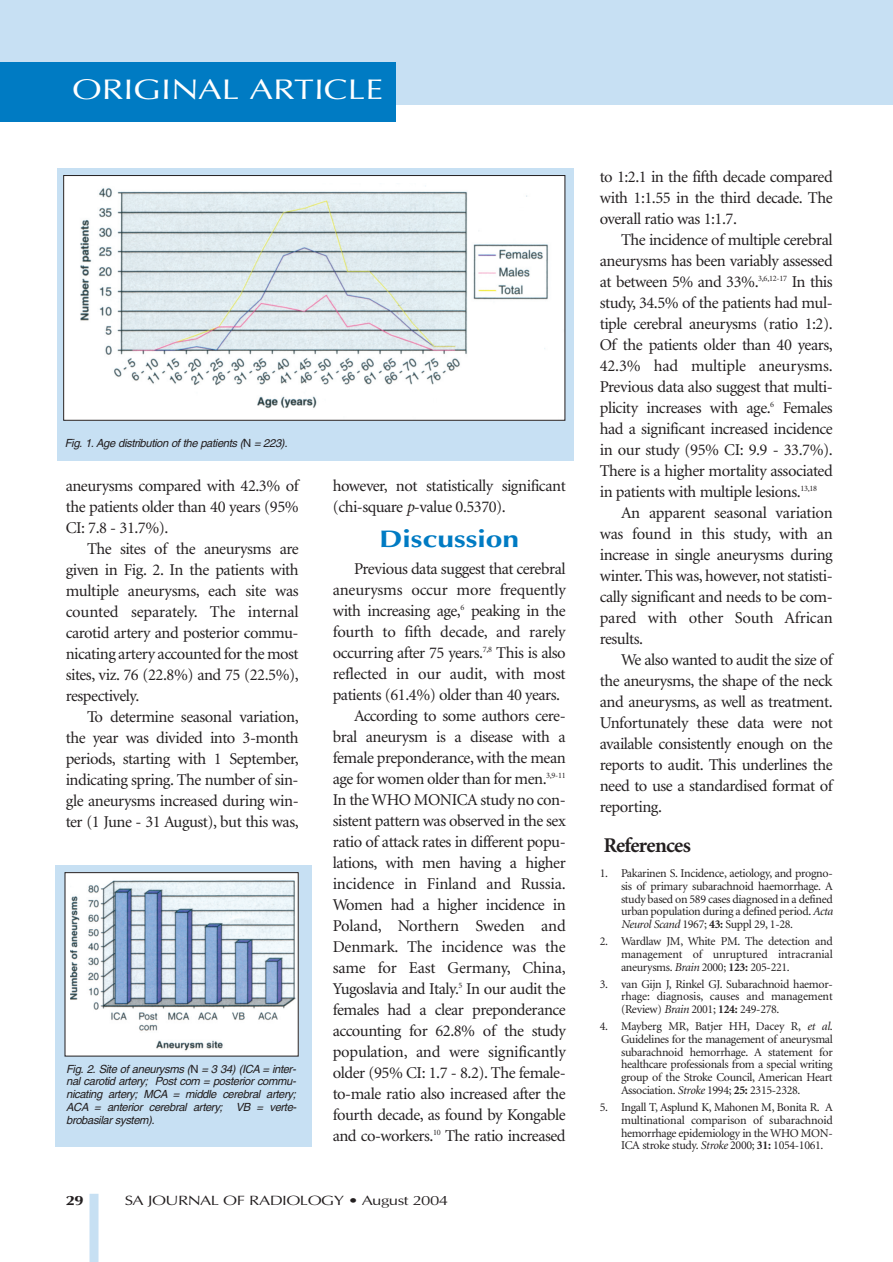
<style>
.page{position:relative;width:893px;height:1262px;background:#fff}
.page>*{position:absolute;margin:0;border:0;box-sizing:border-box;transform-origin:0 0}
.t1{font:28.5px "Optima";color:#fff;scale:1.25 1}
.t2{font:700 24px "Optima";color:#007bc3;scale:1.25 1}
.t3{font:700 21px "Minion";letter-spacing:-.035em;color:#231f20}
.t4{font:16.5px/21px "Minion";letter-spacing:-.03em;color:#231f20;text-align:justify}
.t5{font:16.5px "Minion";letter-spacing:-.01em;color:#231f20}
.t6{font:13.5px "Optima";letter-spacing:-.035em;color:#231f20;scale:1.25 1}
.t7{font:700 13.5px "Optima";color:#231f20;scale:1.25 1}
.t8{font:12px/12.8px "Minion";letter-spacing:-.03em;color:#231f20;text-align:justify}
.t9{font:italic 11.25px/12.8px "Helvetica";letter-spacing:-.035em;color:#231f20;text-align:justify}
.s1{font-style:normal}
.s2{font-style:italic}
.s3{font-weight:700}
</style>
<div class="page">
<div style="left:0;top:0;width:892px;height:105px;background:#c7e0f3"></div>
<div style="left:0;top:62px;width:396px;height:60px;background:#007bc3"></div>
<div style="left:89px;top:1193px;width:9px;height:69px;background:#c7e0f3"></div>
<div style="left:57px;top:169px;width:516px;height:292px;background:#c7e0f3"></div>
<div style="left:64px;top:175px;width:501px;height:245px;background:#fff"></div>
<img style="left:80px;top:185px;width:468px;height:223px">
<div style="left:63px;top:175px;width:502px;height:245px;border:1px solid #231f20"></div>
<div style="left:55px;top:865px;width:257px;height:282px;background:#c7e0f3"></div>
<div style="left:65px;top:872px;width:233px;height:184px;background:#fff"></div>
<img style="left:70px;top:880px;width:226px;height:171px">
<h1 class="t1" style="left:72px;top:77px;width:250px">ORIGINAL ARTICLE</h1>
<p class="t9" style="left:65px;top:437px;width:224px">Fig. 1. Age distribution of the patients (<span class="s1">N</span> = 223).</p>
<p class="t4" style="left:66px;top:476px;width:234px">aneurysms compared with 42.3% of the patients older than 40 years (95% CI: 7.8 - 31.7%).</p>
<p class="t4" style="left:66px;top:539px;width:234px;text-indent:21px">The sites of the aneurysms are given in Fig. 2. In the patients with multiple aneurysms, each site was counted separately. The internal carotid artery and posterior commu&shy;nicating artery accounted for the most sites, viz. 76 (22.8%) and 75 (22.5%), respectively.</p>
<p class="t4" style="left:66px;top:707px;width:234px;text-indent:21px">To determine seasonal variation, the year was divided into 3-month periods, starting with 1 September, indicating spring. The number of sin&shy;gle aneurysms increased during win&shy;ter (1 June - 31 August), but this was,</p>
<p class="t9" style="left:66px;top:1063px;width:231px">Fig. 2. Site of aneurysms (<span class="s1">N</span> = 3 34) (ICA = inter&shy;nal carotid artery; Post com = posterior commu&shy;nicating artery; MCA = middle cerebral artery; ACA = anterior cerebral artery; VB = verte&shy;brobasilar system).</p>
<p class="t4" style="left:333px;top:476px;width:234px">however, not statistically significant (chi-square <span class="s2">p</span>-value 0.5370).</p>
<h2 class="t2" style="left:379px;top:528px;width:114px">Discussion</h2>
<p class="t4" style="left:354px;top:559px;width:213px">Previous data suggest that cerebral</p>
<p class="t5" style="left:333px;top:583px;width:234px">aneurysms occur more frequently</p>
<p class="t4" style="left:333px;top:601px;width:234px">with increasing age,<sup>6</sup> peaking in the</p>
<p class="t4" style="left:333px;top:622px;width:234px">fourth to fifth decade, and rarely</p>
<p class="t4" style="left:333px;top:643px;width:234px">occurring after 75 years.<sup>7,8</sup> This is also</p>
<p class="t4" style="left:333px;top:664px;width:234px">reflected in our audit, with most</p>
<p class="t4" style="left:333px;top:685px;width:229px">patients (61.4%) older than 40 years.</p>
<p class="t4" style="left:354px;top:706px;width:213px">According to some authors cere-</p>
<p class="t4" style="left:333px;top:727px;width:234px">bral aneurysm is a disease with a</p>
<p class="t4" style="left:333px;top:748px;width:234px">female preponderance, with the mean</p>
<p class="t4" style="left:333px;top:769px;width:234px">age for women older than for men.<sup>3,9-11</sup></p>
<p class="t4" style="left:333px;top:790px;width:234px">In the WHO MONICA study no con-</p>
<p class="t4" style="left:333px;top:811px;width:234px">sistent pattern was observed in the sex</p>
<p class="t4" style="left:333px;top:832px;width:234px">ratio of attack rates in different popu-</p>
<p class="t4" style="left:333px;top:853px;width:234px">lations, with men having a higher</p>
<p class="t5" style="left:333px;top:877px;width:234px">incidence in Finland and Russia.</p>
<p class="t4" style="left:333px;top:895px;width:234px">Women had a higher incidence in</p>
<p class="t5" style="left:333px;top:919px;width:234px">Poland, Northern Sweden and</p>
<p class="t5" style="left:333px;top:940px;width:234px">Denmark. The incidence was the</p>
<p class="t5" style="left:333px;top:961px;width:234px">same for East Germany, China,</p>
<p class="t4" style="left:333px;top:979px;width:234px">Yugoslavia and Italy.<sup>5</sup> In our audit the</p>
<p class="t4" style="left:333px;top:1000px;width:234px">females had a clear preponderance</p>
<p class="t4" style="left:333px;top:1021px;width:234px">accounting for 62.8% of the study</p>
<p class="t4" style="left:333px;top:1042px;width:234px">population, and were significantly</p>
<p class="t4" style="left:333px;top:1063px;width:234px">older (95% CI: 1.7 - 8.2). The female-</p>
<p class="t4" style="left:333px;top:1084px;width:234px">to-male ratio also increased after the</p>
<p class="t4" style="left:333px;top:1105px;width:234px">fourth decade, as found by Kongable</p>
<p class="t4" style="left:333px;top:1126px;width:234px">and co-workers.<sup>10</sup> The ratio increased</p>
<p class="t7" style="left:66px;top:1195px;width:16px">29</p>
<p class="t6" style="left:125px;top:1195px;width:260px">SA JOURNAL OF RADIOLOGY • August 2004</p>
<p class="t4" style="left:599px;top:167px;width:234px">to 1:2.1 in the fifth decade compared with 1:1.55 in the third decade. The overall ratio was 1:1.7.</p>
<p class="t4" style="left:621px;top:230px;width:213px">The incidence of multiple cerebral</p>
<p class="t4" style="left:599px;top:251px;width:234px">aneurysms has been variably assessed</p>
<p class="t4" style="left:599px;top:272px;width:234px">at between 5% and 33%.<sup>3,6,12-17</sup> In this</p>
<p class="t4" style="left:599px;top:293px;width:234px">study, 34.5% of the patients had mul-</p>
<p class="t4" style="left:599px;top:314px;width:234px">tiple cerebral aneurysms (ratio 1:2).</p>
<p class="t4" style="left:599px;top:335px;width:234px">Of the patients older than 40 years,</p>
<p class="t5" style="left:599px;top:359px;width:234px">42.3% had multiple aneurysms.</p>
<p class="t4" style="left:599px;top:377px;width:234px">Previous data also suggest that multi-</p>
<p class="t4" style="left:599px;top:398px;width:234px">plicity increases with age.<sup>6</sup> Females</p>
<p class="t4" style="left:599px;top:419px;width:234px">had a significant increased incidence</p>
<p class="t4" style="left:599px;top:440px;width:234px">in our study (95% CI: 9.9 - 33.7%).</p>
<p class="t4" style="left:599px;top:461px;width:234px">There is a higher mortality associated</p>
<p class="t4" style="left:599px;top:482px;width:219px">in patients with multiple lesions.<sup>13,18</sup></p>
<p class="t4" style="left:621px;top:503px;width:213px">An apparent seasonal variation</p>
<p class="t4" style="left:599px;top:524px;width:234px">was found in this study, with an</p>
<p class="t4" style="left:599px;top:545px;width:234px">increase in single aneurysms during</p>
<p class="t4" style="left:599px;top:566px;width:234px">winter. This was, however, not statisti-</p>
<p class="t4" style="left:599px;top:587px;width:234px">cally significant and needs to be com-</p>
<p class="t5" style="left:599px;top:611px;width:234px">pared with other South African</p>
<p class="t4" style="left:599px;top:629px;width:45px">results.</p>
<p class="t4" style="left:621px;top:650px;width:213px">We also wanted to audit the size of</p>
<p class="t4" style="left:599px;top:671px;width:234px">the aneurysms, the shape of the neck</p>
<p class="t4" style="left:599px;top:692px;width:234px">and aneurysms, as well as treatment.</p>
<p class="t4" style="left:599px;top:713px;width:234px">Unfortunately these data were not</p>
<p class="t4" style="left:599px;top:734px;width:234px">available consistently enough on the</p>
<p class="t4" style="left:599px;top:755px;width:234px">reports to audit. This underlines the</p>
<p class="t4" style="left:599px;top:776px;width:234px">need to use a standardised format of</p>
<p class="t4" style="left:599px;top:797px;width:64px">reporting.</p>
<p class="t3" style="left:603px;top:836px;width:89px">References</p>
<p class="t8" style="left:621px;top:868px;width:213px;text-indent:-21px">1. Pakarinen S. Incidence, aetiology, and progno&shy;sis of primary subarachnoid haemorrhage. A study based on 589 cases diagnosed in a defined urban population during a defined period. <span class="s2">Acta Neurol Scand</span> 1967; <span class="s3">43:</span> Suppl 29, 1-28.</p>
<p class="t8" style="left:621px;top:936px;width:213px;text-indent:-21px">2. Wardlaw JM, White PM. The detection and management of unruptured intracranial aneurysms. <span class="s2">Brain</span> 2000; <span class="s3">123:</span> 205-221.</p>
<p class="t8" style="left:621px;top:978px;width:213px;text-indent:-21px">3. van Gijn J, Rinkel GJ. Subarachnoid haemor&shy;rhage: diagnosis, causes and management (Review) <span class="s2">Brain</span> 2001; <span class="s3">124:</span> 249-278.</p>
<p class="t8" style="left:621px;top:1021px;width:213px;text-indent:-21px">4. Mayberg MR, Batjer HH, Dacey R, <span class="s2">et al</span>.<br>Guidelines for the management of aneurysmal subarachnoid hemorrhage. A statement for healthcare professionals from a special writing group of the Stroke Council, American Heart Association. <span class="s2">Stroke</span> 1994; <span class="s3">25:</span> 2315-2328.</p>
<p class="t8" style="left:621px;top:1101px;width:213px;text-indent:-21px">5. Ingall T, Asplund K, Mahonen M, Bonita R. A multinational comparison of subarachnoid hemorrhage epidemiology in the WHO MON-ICA stroke study. <span class="s2">Stroke</span> 2000; <span class="s3">31:</span> 1054-1061.</p>
</div>
